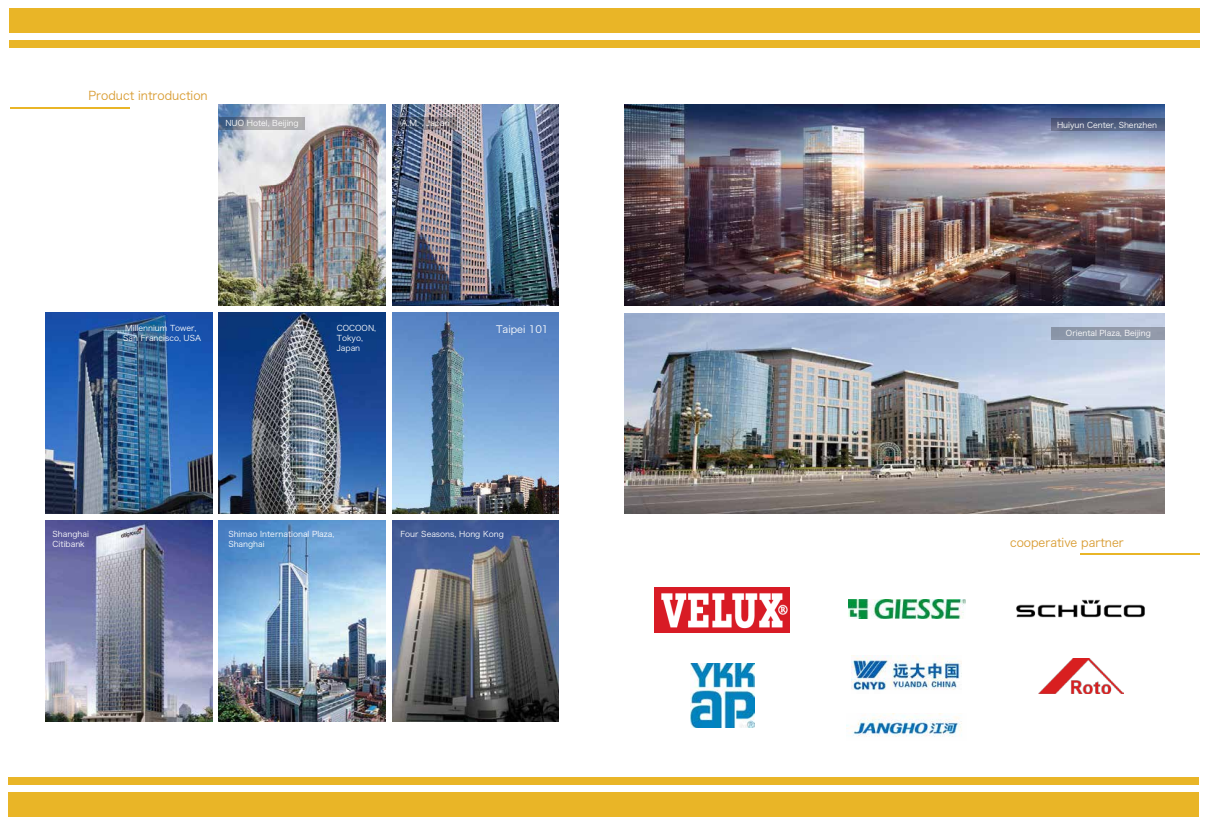
<style>
.page{position:relative;width:1208px;height:825px;background:#fff}
.page>*{position:absolute;margin:0;border:0;box-sizing:border-box;transform-origin:0 0}
.t1{font:12px "Hiragino Sans GB W3";color:#d89b30;scale:.96 1}
.t2{font:10px "Hiragino Sans GB W3";color:#fff}
.t3{font:8px/10px "Hiragino Sans GB W3";color:#fff}
</style>
<div class="page">
<div style="left:9px;top:9px;width:1190px;height:24px;background:#e9b527"></div>
<div style="left:9px;top:40px;width:1190px;height:8px;background:#e9b527"></div>
<div style="left:9px;top:792px;width:1190px;height:24px;background:#e9b527"></div>
<div style="left:9px;top:777px;width:1190px;height:8px;background:#e9b527"></div>
<img style="left:624px;top:105px;width:540px;height:201px">
<img style="left:848px;top:599px;width:118px;height:20px">
<img style="left:655px;top:588px;width:135px;height:45px">
<img style="left:690px;top:663px;width:64px;height:64px">
<img style="left:1016px;top:599px;width:129px;height:19px">
<img style="left:851px;top:655px;width:110px;height:35px">
<img style="left:1038px;top:659px;width:85px;height:35px">
<img style="left:846px;top:713px;width:116px;height:24px">
<img style="left:624px;top:313px;width:540px;height:201px">
<hr style="left:1079px;top:553px;width:120px;height:2px;background:#e9b527">
<img style="left:219px;top:105px;width:167px;height:201px">
<img style="left:392px;top:105px;width:167px;height:201px">
<img style="left:46px;top:313px;width:167px;height:201px">
<img style="left:219px;top:313px;width:167px;height:201px">
<img style="left:392px;top:313px;width:167px;height:201px">
<img style="left:46px;top:521px;width:167px;height:201px">
<img style="left:219px;top:521px;width:167px;height:201px">
<img style="left:392px;top:521px;width:167px;height:201px">
<svg style="left:392px;top:117px;width:64px;height:13px"></svg>
<svg style="left:219px;top:117px;width:85px;height:13px"></svg>
<div style="left:1050px;top:327px;width:114px;height:12px;background:#919aaa"></div>
<svg style="left:1050px;top:118px;width:114px;height:13px"></svg>
<hr style="left:10px;top:107px;width:120px;height:1px;background:#e9b527">
<h1 class="t1" style="left:89px;top:88px;width:126px">Product introduction</h1>
<p class="t3" style="left:225px;top:118px;width:75px">NUO Hotel, Beijing</p>
<p class="t3" style="left:401px;top:118px;width:50px">A.M. , Japan</p>
<p class="t3" style="left:123px;top:323px;width:79px">Millennium Tower,<br>San Francisco, USA</p>
<p class="t3" style="left:337px;top:323px;width:41px">COCOON,<br>Tokyo,<br>Japan</p>
<p class="t2" style="left:496px;top:323px;width:54px">Taipei 101</p>
<p class="t3" style="left:53px;top:528px;width:38px">Shanghai<br>Citibank</p>
<p class="t3" style="left:228px;top:528px;width:108px">Shimao International Plaza,<br>Shanghai</p>
<p class="t3" style="left:400px;top:528px;width:105px">Four Seasons, Hong Kong</p>
<p class="t3" style="left:1057px;top:120px;width:102px">Huiyun Center, Shenzhen</p>
<p class="t3" style="left:1066px;top:327px;width:86px">Oriental Plaza, Beijing</p>
<h1 class="t1" style="left:1010px;top:535px;width:120px">cooperative partner</h1>
</div>
